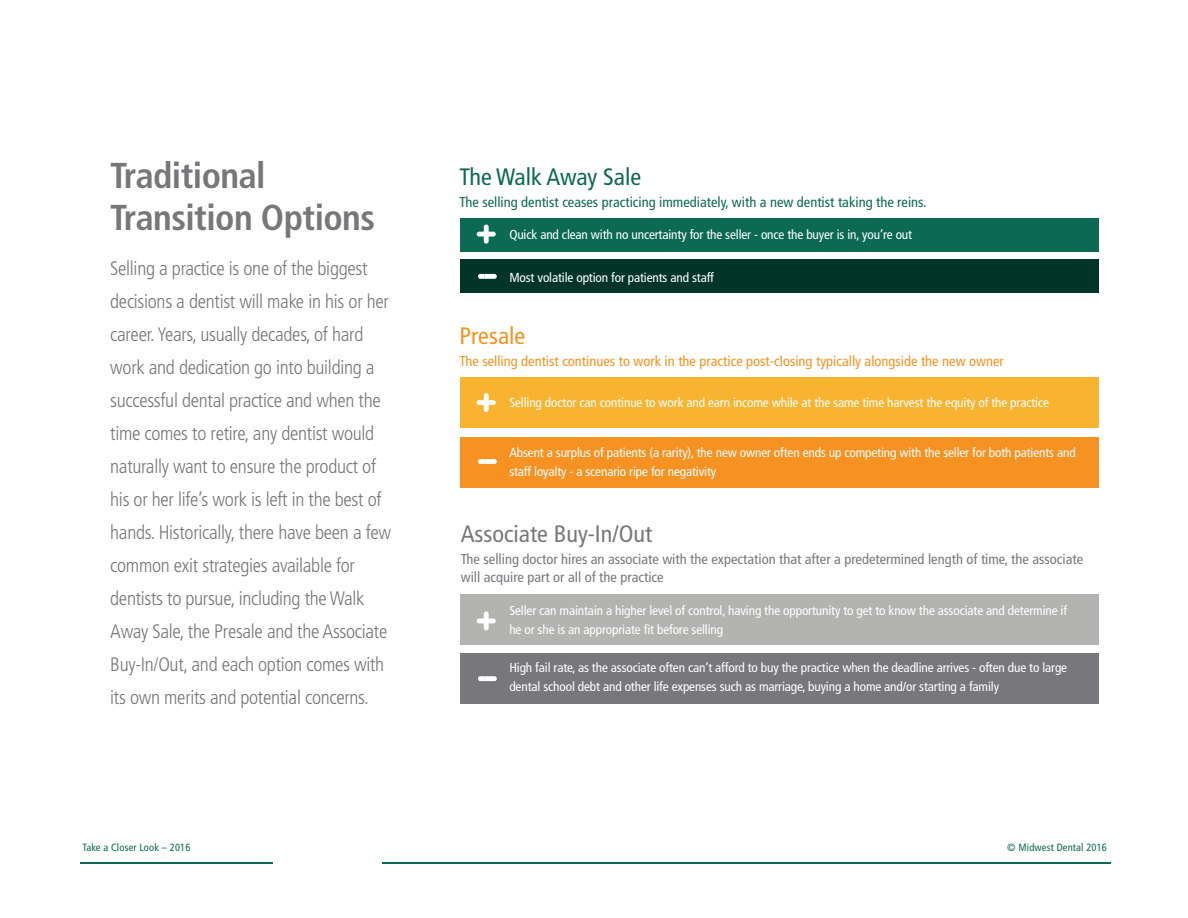
<style>
.page{position:relative;width:1188px;height:918px;background:#fff}
.page>*{position:absolute;margin:0;border:0;box-sizing:border-box;transform-origin:0 0}
.t1{font:700 condensed 36px "Frutiger LT Std";letter-spacing:-.015em;color:#777779}
.t2{font:condensed 23.7px "Frutiger LT Std";color:#78787c}
.t3{font:condensed 23.7px "Frutiger LT Std";color:#0c6953}
.t4{font:condensed 23.7px "Frutiger LT Std";color:#f69221}
.t5{font:300 condensed 19.5px/33px "Frutiger LT Std";letter-spacing:-.015em;color:#777779}
.t6{font:condensed 14.25px/17.9px "Frutiger LT Std";color:#78787c}
.t7{font:condensed 14.25px "Frutiger LT Std";color:#f69221}
.t8{font:condensed 14.25px "Frutiger LT Std";color:#0c6953}
.t9{font:condensed 13.05px/19px "Frutiger LT Std";letter-spacing:-.01em;color:#fff}
.t10{font:condensed 10.5px "Frutiger LT Std";letter-spacing:.015em;color:#0d6852}
</style>
<div class="page">
<div style="left:460px;top:259px;width:639px;height:34px;background:#003528"></div>
<div style="left:460px;top:218px;width:639px;height:34px;background:#0c6953"></div>
<div style="left:460px;top:437px;width:639px;height:51px;background:#f69221"></div>
<div style="left:460px;top:377px;width:639px;height:51px;background:#f8b431"></div>
<div style="left:460px;top:653px;width:639px;height:51px;background:#78787c"></div>
<div style="left:460px;top:594px;width:639px;height:51px;background:#b3b3b2"></div>
<svg style="left:477px;top:225px;width:19px;height:19px"></svg>
<svg style="left:478px;top:274px;width:19px;height:5px"></svg>
<svg style="left:477px;top:393px;width:19px;height:19px"></svg>
<svg style="left:478px;top:459px;width:19px;height:5px"></svg>
<svg style="left:477px;top:611px;width:19px;height:20px"></svg>
<svg style="left:478px;top:676px;width:19px;height:5px"></svg>
<hr style="left:80px;top:862px;width:193px;height:2px;background:#0d6852">
<hr style="left:382px;top:862px;width:728px;height:2px;background:#0d6852">
<p class="t1" style="left:110px;top:154px;width:157px">Traditional</p>
<p class="t1" style="left:110px;top:196px;width:266px">Transition Options</p>
<p class="t5" style="left:110px;top:252px;width:283px">Selling a practice is one of the biggest decisions a dentist will make in his or her career. Years, usually decades, of hard work and dedication go into building a successful dental practice and when the time comes to retire, any dentist would naturally want to ensure the product of his or her life’s work is left in the best of hands. Historically, there have been a few common exit strategies available for</p>
<p class="t5" style="left:110px;top:582px;width:279px">dentists to pursue, including the Walk Away Sale, the Presale and the Associate Buy-In/Out, and each option comes with its own merits and potential concerns.</p>
<p class="t3" style="left:460px;top:163px;width:183px">The Walk Away Sale</p>
<p class="t8" style="left:460px;top:193px;width:469px">The selling dentist ceases practicing immediately, with a new dentist taking the reins.</p>
<p class="t9" style="left:509px;top:225px;width:404px">Quick and clean with no uncertainty for the seller - once the buyer is in, you’re out</p>
<p class="t9" style="left:509px;top:268px;width:206px">Most volatile option for patients and staff</p>
<p class="t4" style="left:460px;top:322px;width:67px">Presale</p>
<p class="t7" style="left:460px;top:352px;width:546px">The selling dentist continues to work in the practice post-closing typically alongside the new owner</p>
<p class="t9" style="left:509px;top:393px;width:541px">Selling doctor can continue to work and earn income while at the same time harvest the equity of the practice</p>
<p class="t9" style="left:509px;top:443px;width:568px">Absent a surplus of patients (a rarity), the new owner often ends up competing with the seller for both patients and staff loyalty - a scenario ripe for negativity</p>
<p class="t2" style="left:461px;top:520px;width:193px">Associate Buy-In/Out</p>
<p class="t6" style="left:461px;top:550px;width:624px">The selling doctor hires an associate with the expectation that after a predetermined length of time, the associate will acquire part or all of the practice</p>
<p class="t9" style="left:509px;top:601px;width:559px">Seller can maintain a higher level of control, having the opportunity to get to know the associate and determine if he or she is an appropriate fit before selling</p>
<p class="t9" style="left:509px;top:658px;width:559px">High fail rate, as the associate often can’t afford to buy the practice when the deadline arrives - often due to large dental school debt and other life expenses such as marriage, buying a home and/or starting a family</p>
<p class="t10" style="left:82px;top:841px;width:110px">Take a Closer Look – 2016</p>
<p class="t10" style="left:1007px;top:841px;width:101px">© Midwest Dental 2016</p>
</div>
